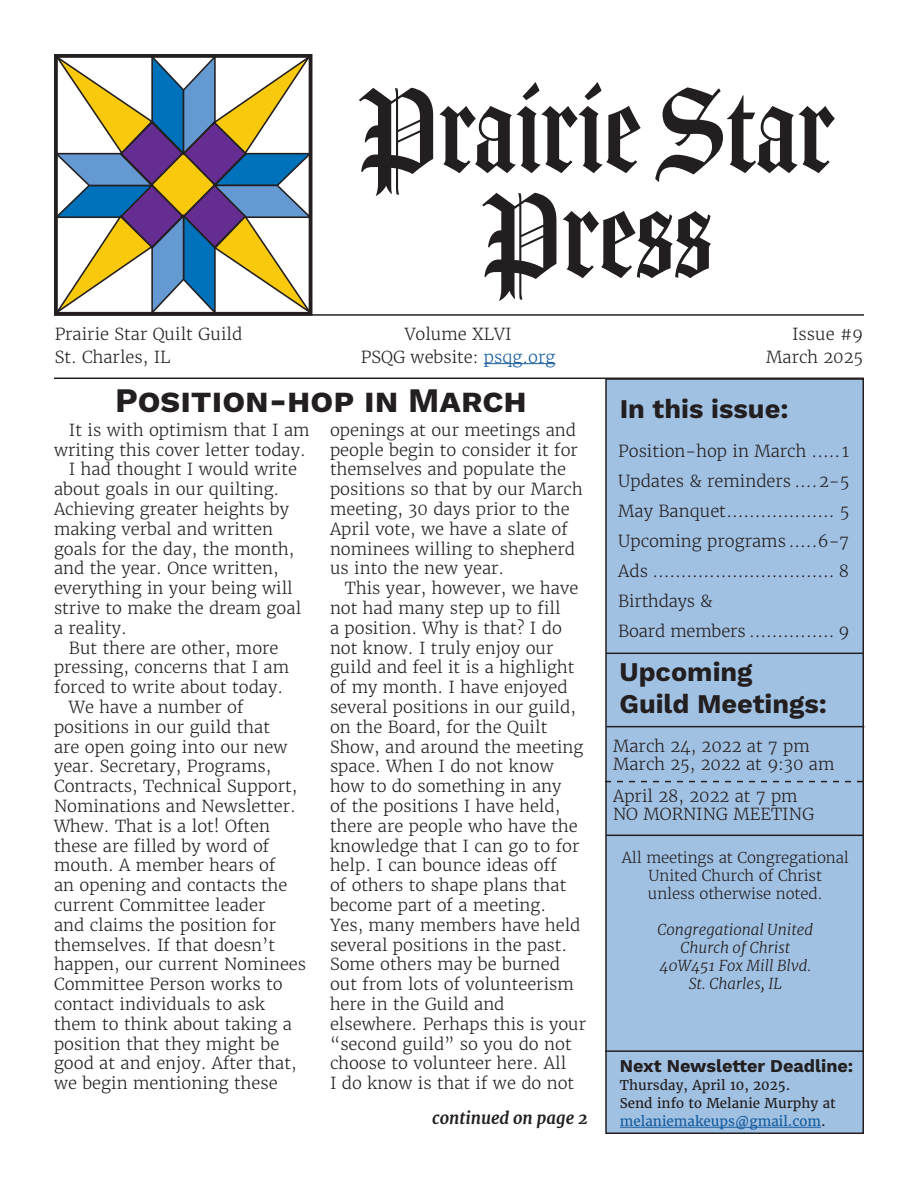
<style>
.page{position:relative;width:918px;height:1188px;background:#fff}
.page>*{position:absolute;margin:0;border:0;box-sizing:border-box;transform-origin:0 0}
.t1{font:114px/105px "Amador";color:#231f20;text-align:center}
.Headline{font:700 34.35px "Work Sans";color:#231f20}
.Subhead{font:700 27px/32.4px "Work Sans";color:#231f20}
.Subhead-2{font:700 18px "Work Sans";letter-spacing:-.005em;color:#231f20}
.Body_copy{font:300 16.5px/19.8px "Merriweather";color:#231f20}
.Emphasized_body_copy{font:italic 700 16.5px "Merriweather";color:#231f20}
.t2{font:300 15px/18px "Merriweather";letter-spacing:-.01em;color:#231f20;text-align:center}
.Body_copy-2{font:italic 300 15px/18px "Merriweather";color:#231f20;text-align:center}
.t3{font:13.5px/18px "Merriweather";color:#231f20}
.s1{color:#175d9e}
</style>
<div class="page">
<div style="left:606px;top:379px;width:257px;height:754px;background:#a1c1e3"></div>
<div style="left:605px;top:378px;width:259px;height:756px;border:2px solid #231f20"></div>
<svg style="left:54px;top:54px;width:259px;height:260px"></svg>
<hr style="left:484px;top:363px;width:71px;height:1px;background:#175d9e">
<hr style="left:54px;top:378px;width:810px;height:1px;background:#231f20">
<hr style="left:54px;top:314px;width:810px;height:2px;background:#231f20">
<hr style="left:620px;top:1127px;width:201px;height:1px;background:#175d9e">
<hr style="left:606px;top:653px;width:258px;height:1px;background:#231f20">
<hr style="left:605px;top:1050px;width:258px;height:2px;background:#231f20">
<hr style="left:606px;top:726px;width:258px;height:1px;background:#231f20">
<hr style="left:606px;top:835px;width:258px;height:1px;background:#231f20">
<svg style="left:605px;top:781px;width:258px;height:1px"></svg>
<h1 class="t1" style="left:359px;top:80px;width:478px">Prairie Star<br>Press</h1>
<p class="Body_copy" style="left:55px;top:324px;width:189px">Prairie Star Quilt Guild</p>
<p class="Body_copy" style="left:405px;top:324px;width:109px">Volume XLVI</p>
<p class="Body_copy" style="left:792px;top:324px;width:73px">Issue #9</p>
<p class="Body_copy" style="left:55px;top:347px;width:117px">St. Charles, IL</p>
<p class="Body_copy" style="left:361px;top:347px;width:196px">PSQG website: <span class="s1">psqg.org</span></p>
<p class="Body_copy" style="left:766px;top:347px;width:99px">March 2025</p>
<p class="Headline" style="left:115px;top:380px;width:413px">Position-hop in March</p>
<p class="Body_copy" style="left:54px;top:420px;width:257px;text-align:right">It is with optimism that I am writing this cover letter today.</p>
<p class="Body_copy" style="left:54px;top:460px;width:249px;text-indent:15px">I had thought I would write about goals in our quilting.<br>Achieving greater heights by making verbal and written goals for the day, the month, and the year. Once written, everything in your being will strive to make the dream goal a reality.</p>
<p class="Body_copy" style="left:54px;top:638px;width:237px;text-align:center">But there are other, more pressing, concerns that I am forced to write about today.</p>
<p class="Body_copy" style="left:54px;top:697px;width:254px;text-indent:15px">We have a number of positions in our guild that<br>are open going into our new year. Secretary, Programs,<br>Contracts, Technical Support,<br>Nominations and Newsletter.<br>Whew. That is a lot! Often these are filled by word of mouth. A member hears of<br>an opening and contacts the current Committee leader<br>and claims the position for themselves. If that doesn’t happen, our current Nominees<br>Committee Person works to contact individuals to ask them to think about taking a position that they might be good at and enjoy. After that, we begin mentioning these</p>
<p class="Body_copy" style="left:330px;top:420px;width:254px">openings at our meetings and people begin to consider it for themselves and populate the positions so that by our March meeting, 30 days prior to the<br>April vote, we have a slate of nominees willing to shepherd us into the new year.</p>
<p class="Body_copy" style="left:330px;top:578px;width:258px;text-indent:15px">This year, however, we have not had many step up to fill<br>a position. Why is that? I do not know. I truly enjoy our guild and feel it is a highlight of my month. I have enjoyed several positions in our guild, on the Board, for the Quilt<br>Show, and around the meeting space. When I do not know how to do something in any<br>of the positions I have held, there are people who have the knowledge that I can go to for help. I can bounce ideas off<br>of others to shape plans that become part of a meeting.<br>Yes, many members have held several positions in the past.<br>Some others may be burned out from lots of volunteerism here in the Guild and elsewhere. Perhaps this is your “second guild” so you do not choose to volunteer here. All<br>I do know is that if we do not</p>
<p class="Emphasized_body_copy" style="left:432px;top:1108px;width:157px">continued on page 2</p>
<p class="Subhead" style="left:620px;top:394px;width:170px">In this issue:</p>
<p class="Body_copy" style="left:618px;top:441px;width:232px">Position-hop in March ..... 1</p>
<p class="Body_copy" style="left:618px;top:471px;width:233px">Updates &amp; reminders ....2-5</p>
<p class="Body_copy" style="left:618px;top:501px;width:232px">May Banquet................... 5</p>
<p class="Body_copy" style="left:618px;top:531px;width:232px">Upcoming programs .....6-7</p>
<p class="Body_copy" style="left:618px;top:561px;width:232px">Ads ................................ 8</p>
<p class="Body_copy" style="left:618px;top:586px;width:232px;line-height:30px">Birthdays &amp;<br>Board members ............... 9</p>
<p class="Subhead" style="left:620px;top:657px;width:209px">Upcoming<br>Guild Meetings:</p>
<p class="Body_copy" style="left:613px;top:736px;width:198px">March 24, 2022 at 7 pm</p>
<p class="Body_copy" style="left:613px;top:754px;width:223px">March 25, 2022 at 9:30 am</p>
<p class="Body_copy" style="left:613px;top:786px;width:186px">April 28, 2022 at 7 pm</p>
<p class="Body_copy" style="left:613px;top:804px;width:203px">NO MORNING MEETING</p>
<p class="t2" style="left:622px;top:849px;width:229px">All meetings at Congregational<br>United Church of Christ<br>unless otherwise noted.</p>
<p class="Body_copy-2" style="left:658px;top:921px;width:157px">Congregational United<br>Church of Christ</p>
<p class="Body_copy-2" style="left:659px;top:957px;width:153px">40W451 Fox Mill Blvd.</p>
<p class="Body_copy-2" style="left:689px;top:975px;width:95px">St. Charles, IL</p>
<p class="Subhead-2" style="left:620px;top:1056px;width:235px">Next Newsletter Deadline:</p>
<p class="t3" style="left:620px;top:1077px;width:217px">Thursday, April 10, 2025.<br>Send info to Melanie Murphy at <span class="s1">melaniemakeups@gmail.com</span>.</p>
</div>
